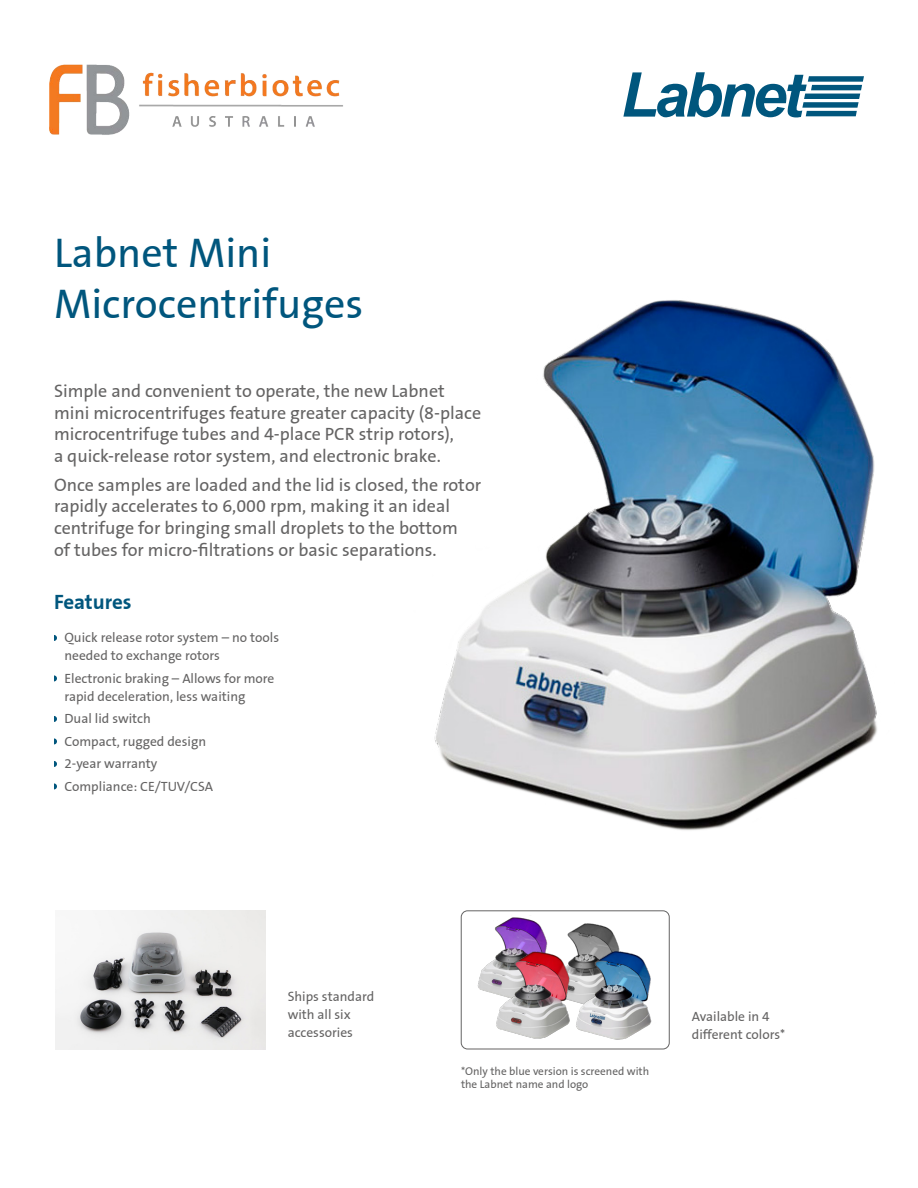
<style>
.page{position:relative;width:918px;height:1188px;background:#fff}
.page>*{position:absolute;margin:0;border:0;box-sizing:border-box;transform-origin:0 0}
.t1{font:42px/50.4px "Corning Sans";color:#00567d}
.t2{font:700 21px "Corning Sans";color:#00567d}
.t3{font:18px/21.6px "Corning Sans";color:#646363}
.t4{font:13.5px/18px "Corning Sans";color:#646363}
.t5{font:11.25px/13.5px "Corning Sans";color:#646363}
</style>
<div class="page">
<svg style="left:623px;top:72px;width:241px;height:46px"></svg>
<svg style="left:54px;top:635px;width:3px;height:6px"></svg>
<svg style="left:54px;top:675px;width:3px;height:6px"></svg>
<svg style="left:54px;top:716px;width:3px;height:6px"></svg>
<svg style="left:54px;top:738px;width:3px;height:6px"></svg>
<svg style="left:54px;top:761px;width:3px;height:6px"></svg>
<svg style="left:54px;top:783px;width:3px;height:6px"></svg>
<img style="left:56px;top:910px;width:209px;height:140px">
<img style="left:434px;top:300px;width:443px;height:531px">
<img style="left:567px;top:923px;width:53px;height:26px">
<img style="left:477px;top:917px;width:71px;height:76px">
<img style="left:490px;top:948px;width:89px;height:91px">
<img style="left:570px;top:949px;width:82px;height:91px">
<div style="left:461px;top:911px;width:208px;height:138px;border:1px solid #646363;border-radius:6px"></div>
<img style="left:50px;top:64px;width:293px;height:71px">
<h1 class="t1" style="left:54px;top:228px;width:311px">Labnet Mini<br>Microcentrifuges</h1>
<p class="t3" style="left:54px;top:380px;width:429px">Simple and convenient to operate, the new Labnet mini microcentrifuges feature greater capacity (8-place microcentrifuge tubes and 4-place PCR strip rotors),<br>a quick-release rotor system, and electronic brake.</p>
<p class="t3" style="left:54px;top:474px;width:429px">Once samples are loaded and the lid is closed, the rotor rapidly accelerates to 6,000 rpm, making it an ideal centrifuge for bringing small droplets to the bottom<br>of tubes for micro-filtrations or basic separations.</p>
<p class="t2" style="left:54px;top:590px;width:79px">Features</p>
<p class="t4" style="left:64px;top:629px;width:216px">Quick release rotor system – no tools needed to exchange rotors</p>
<p class="t4" style="left:64px;top:669px;width:211px">Electronic braking – Allows for more rapid deceleration, less waiting</p>
<p class="t4" style="left:64px;top:707px;width:150px;line-height:22.5px">Dual lid switch<br>Compact, rugged design<br>2-year warranty<br>Compliance: CE/TUV/CSA</p>
<p class="t4" style="left:288px;top:988px;width:88px">Ships standard with all six accessories</p>
<p class="t5" style="left:461px;top:1064px;width:190px">*Only the blue version is screened with the Labnet name and logo</p>
<p class="t4" style="left:692px;top:1007px;width:95px">Available in 4 different colors*</p>
</div>
